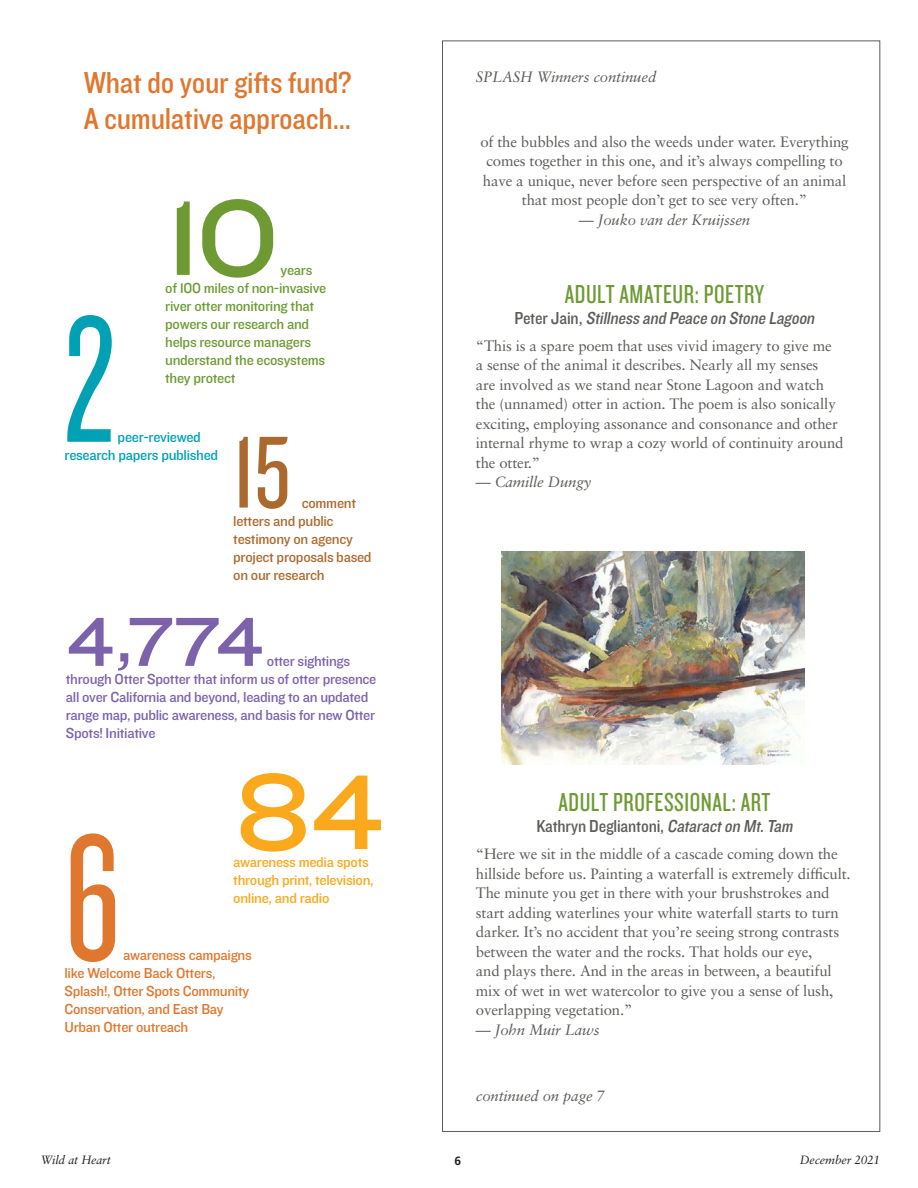
<style>
.page{position:relative;width:918px;height:1188px;background:#fff}
.page>*{position:absolute;margin:0;border:0;box-sizing:border-box;transform-origin:0 0}
.t1{font:187.5px "Knockout HTF27 Junior Bantamwt";color:#00a1b5}
.t2{font:187.5px "Knockout HTF27 Junior Bantamwt";color:#df772e}
.t3{font:110.25px "Knockout HTF33 Junior Heviwt";color:#6e9a34}
.t4{font:110.25px "Knockout HTF33 Junior Heviwt";color:#f9a91b}
.t5{font:106.2px "Knockout HTF28 Junior Featherwt";color:#ab692e}
.t6{font:72px "Knockout HTF33 Junior Heviwt";color:#7b62ab}
.t7{font:31.5px/36px "Knockout HTF30 Junior Welterwt";letter-spacing:-.01em;color:#df772e}
.t8{font:27px "Knockout HTF28 Junior Featherwt";letter-spacing:.02em;color:#6e9a34}
.t9{font:italic 18px "Knockout HTF30 Junior Welterwt";color:#5b5d59}
.t10{font:18px "Knockout HTF30 Junior Welterwt";letter-spacing:-.01em;color:#5b5d59}
.t11{font:15px/19.5px "Sabon";letter-spacing:-.01em;color:#5b5d59}
.t12{font:15px/18px "Knockout HTF31 Junior Middlewt";letter-spacing:-.02em;color:#7b62ab}
.t13{font:15px/18px "Knockout HTF31 Junior Middlewt";letter-spacing:-.02em;color:#6e9a34}
.t14{font:15px/18px "Knockout HTF31 Junior Middlewt";letter-spacing:-.02em;color:#df772e}
.t15{font:italic 15px "Sabon";letter-spacing:-.01em;color:#5b5d59}
.t16{font:15px/18px "Knockout HTF31 Junior Middlewt";letter-spacing:-.02em;color:#ab692e}
.t17{font:15px/18px "Knockout HTF31 Junior Middlewt";letter-spacing:-.02em;color:#f9a91b}
.t18{font:15px/18px "Knockout HTF31 Junior Middlewt";letter-spacing:-.02em;color:#00a1b5}
.t19{font:italic 12px "Sabon";letter-spacing:-.01em;color:#231f20}
.t20{font:700 12px "Frutiger";color:#231f20}
.s1{font-style:normal}
.s2{font-style:italic}
</style>
<div class="page">
<img style="left:501px;top:552px;width:303px;height:212px">
<h3 class="t7" style="left:84px;top:66px;width:269px">What do your gifts fund?<br>A cumulative approach…</h3>
<h2 class="t3" style="left:165px;top:177px;width:116px">10</h2>
<p class="t13" style="left:165px;top:261px;width:163px;text-indent:115px">years of 100 miles of non-invasive river otter monitoring that powers our research and helps resource managers understand the ecosystems they protect</p>
<h1 class="t1" style="left:65px;top:288px;width:52px">2</h1>
<p class="t18" style="left:65px;top:428px;width:155px;text-indent:53px">peer-reviewed research papers published</p>
<h3 class="t5" style="left:233px;top:420px;width:58px">15</h3>
<p class="t16" style="left:233px;top:494px;width:140px;text-indent:68px">comment letters and public testimony on agency project proposals based on our research</p>
<h3 class="t6" style="left:66px;top:602px;width:201px">4,774</h3>
<p class="t12" style="left:66px;top:652px;width:312px;text-indent:201px">otter sightings through Otter Spotter that inform us of otter presence all over California and beyond, leading to an updated range map, public awareness, and basis for new Otter Spots! Initiative</p>
<h2 class="t4" style="left:233px;top:751px;width:155px">84</h2>
<p class="t17" style="left:233px;top:853px;width:142px">awareness media spots through print, television, online, and radio</p>
<h1 class="t2" style="left:65px;top:807px;width:57px">6</h1>
<p class="t14" style="left:65px;top:947px;width:189px;text-indent:59px">awareness campaigns like Welcome Back Otters,<br>Splash!, Otter Spots Community<br>Conservation, and East Bay<br>Urban Otter outreach</p>
<p class="t15" style="left:476px;top:68px;width:182px">SPLASH Winners continued</p>
<p class="t11" style="left:480px;top:131px;width:370px;text-align:center">of the bubbles and also the weeds under water. Everything comes together in this one, and it’s always compelling to have a unique, never before seen perspective of an animal that most people don’t get to see very often.”</p>
<p class="t15" style="left:579px;top:211px;width:173px">— Jouko van der Kruijssen</p>
<h3 class="t8" style="left:565px;top:280px;width:201px">ADULT AMATEUR: POETRY</h3>
<p class="t9" style="left:515px;top:308px;width:305px"><span class="s1">P e t e r J a i n ,</span> Stillness and Peace on Stone Lagoon</p>
<p class="t11" style="left:476px;top:335px;width:369px">“This is a spare poem that uses vivid imagery to give me<br>a sense of the animal it describes. Nearly all my senses<br>are involved as we stand near Stone Lagoon and watch the (unnamed) otter in action. The poem is also sonically exciting, employing assonance and consonance and other internal rhyme to wrap a cozy world of continuity around the otter.”</p>
<p class="t15" style="left:476px;top:473px;width:117px">— Camille Dungy</p>
<h3 class="t8" style="left:558px;top:789px;width:214px">ADULT PROFESSIONAL: ART</h3>
<p class="t10" style="left:537px;top:817px;width:261px">Kathryn Degliantoni, <span class="s2">Cataracton Mt.Tam</span></p>
<p class="t11" style="left:476px;top:844px;width:376px">“Here we sit in the middle of a cascade coming down the hillside before us. Painting a waterfall is extremely difficult.<br>The minute you get in there with your brushstrokes and start adding waterlines your white waterfall starts to turn darker. It’s no accident that you’re seeing strong contrasts between the water and the rocks. That holds our eye,<br>and plays there. And in the areas in between, a beautiful mix of wet in wet watercolor to give you a sense of lush, overlapping vegetation.”</p>
<p class="t15" style="left:476px;top:1021px;width:125px">— John Muir Laws</p>
<p class="t15" style="left:476px;top:1087px;width:131px">continued on page 7</p>
<p class="t19" style="left:41px;top:1153px;width:72px">Wild at Heart</p>
<p class="t20" style="left:455px;top:1153px;width:8px">6</p>
<p class="t19" style="left:800px;top:1153px;width:82px">December 2021</p>
</div>
